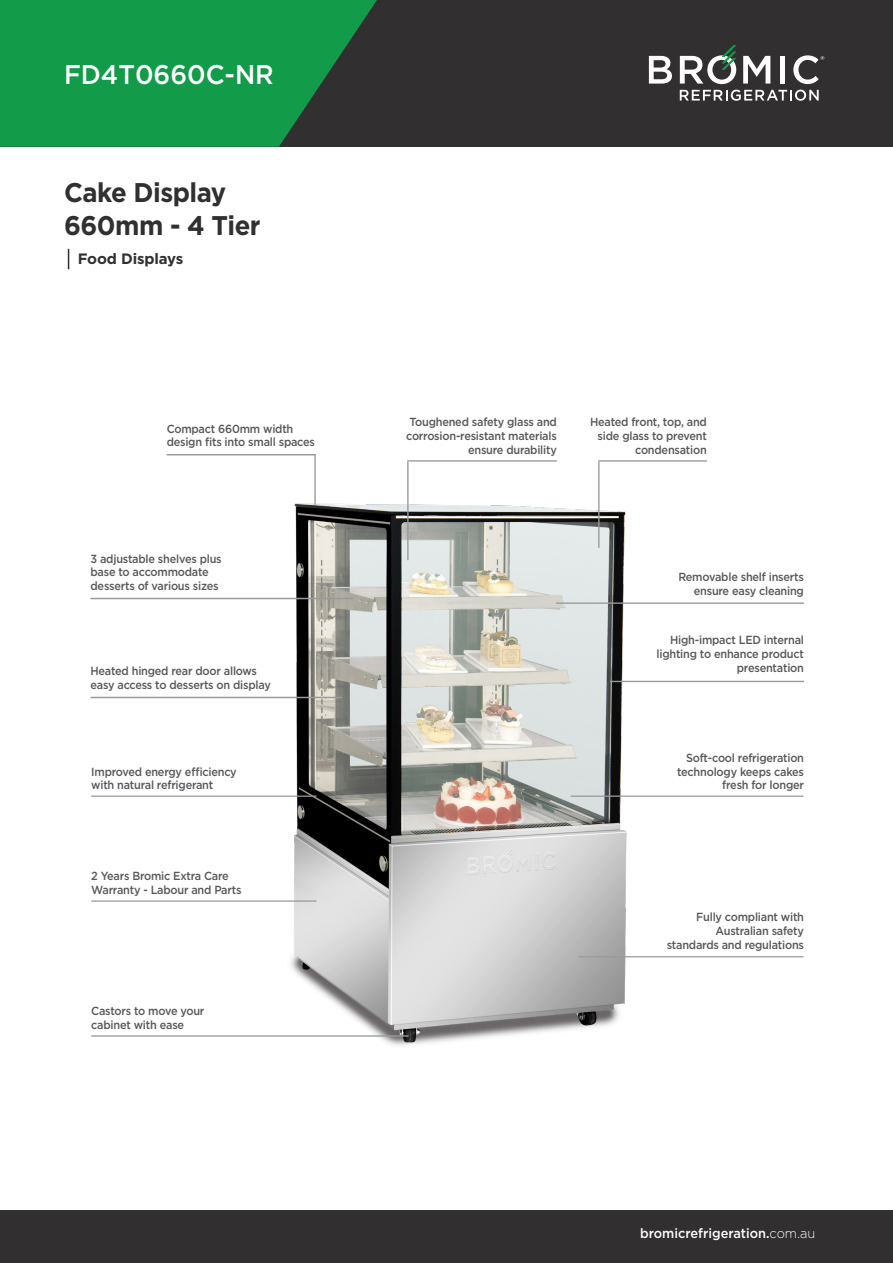
<style>
.page{position:relative;width:893px;height:1263px;background:#fff}
.page>*{position:absolute;margin:0;border:0;box-sizing:border-box;transform-origin:0 0}
.t1{font:700 27px "Gotham";letter-spacing:-.02em;color:#312f30;scale:.95 1}
.t2{font:500 27px "Gotham";color:#fff;scale:.95 1}
.t3{font:700 15px "Gotham";letter-spacing:-.01em;color:#312f30}
.t4{font:500 13.5px "Gotham";color:#fff;scale:.95 1}
.t5{font:500 11.7px/13.8px "Gotham";letter-spacing:-.02em;color:#57585a;scale:.93 1}
.s1{font-weight:300}
</style>
<div class="page">
<div style="left:0;top:0;width:893px;height:147px;background:#312f30"></div>
<svg style="left:0;top:0;width:377px;height:147px;background:#158e46"></svg>
<div style="left:0;top:1211px;width:893px;height:52px;background:#312f30"></div>
<img style="left:284px;top:489px;width:347px;height:557px">
<hr style="left:314px;top:454px;width:2px;height:51px;background:#989a9d">
<hr style="left:167px;top:454px;width:149px;height:1px;background:#989a9d">
<hr style="left:598px;top:460px;width:109px;height:2px;background:#989a9d">
<hr style="left:407px;top:460px;width:150px;height:2px;background:#989a9d">
<hr style="left:598px;top:462px;width:1px;height:86px;background:#989a9d">
<hr style="left:407px;top:462px;width:2px;height:98px;background:#989a9d">
<hr style="left:91px;top:1035px;width:318px;height:2px;background:#989a9d">
<hr style="left:610px;top:681px;width:194px;height:1px;background:#989a9d">
<hr style="left:556px;top:602px;width:248px;height:2px;background:#989a9d">
<hr style="left:578px;top:956px;width:225px;height:1px;background:#989a9d">
<hr style="left:571px;top:795px;width:232px;height:2px;background:#989a9d">
<hr style="left:91px;top:900px;width:225px;height:2px;background:#989a9d">
<hr style="left:91px;top:795px;width:225px;height:2px;background:#989a9d">
<svg style="left:649px;top:56px;width:23px;height:28px"></svg>
<svg style="left:743px;top:56px;width:27px;height:28px"></svg>
<div style="left:780px;top:56px;width:5px;height:28px;background:#fff"></div>
<svg style="left:793px;top:55px;width:31px;height:29px"></svg>
<svg style="left:680px;top:45px;width:56px;height:39px"></svg>
<svg style="left:680px;top:90px;width:139px;height:11px"></svg>
<svg style="left:68px;top:249px;width:1px;height:20px"></svg>
<hr style="left:91px;top:598px;width:263px;height:1px;background:#989a9d">
<hr style="left:91px;top:697px;width:251px;height:1px;background:#989a9d">
<p class="t2" style="left:64px;top:57px;width:222px">FD4T0660C-NR</p>
<p class="t1" style="left:64px;top:175px;width:172px">Cake Display</p>
<p class="t1" style="left:64px;top:208px;width:208px">660mm - 4 Tier</p>
<p class="t3" style="left:78px;top:249px;width:107px">Food Displays</p>
<p class="t5" style="left:167px;top:421px;width:161px">Compact 660mm width design fits into small spaces</p>
<p class="t5" style="left:91px;top:551px;width:143px">3 adjustable shelves plus base to accommodate desserts of various sizes</p>
<p class="t5" style="left:91px;top:664px;width:196px">Heated hinged rear door allows easy access to desserts on display</p>
<p class="t5" style="left:91px;top:764px;width:158px">Improved energy efficiency with natural refrigerant</p>
<p class="t5" style="left:91px;top:869px;width:163px">2 Years Bromic Extra Care<br>Warranty - Labour and Parts</p>
<p class="t5" style="left:91px;top:1003px;width:123px">Castors to move your cabinet with ease</p>
<p class="t5" style="left:406px;top:415px;width:164px;text-align:right">Toughened safety glass and corrosion-resistant materials ensure durability</p>
<p class="t5" style="left:590px;top:415px;width:127px;text-align:right">Heated front, top, and side glass to prevent condensation</p>
<p class="t5" style="left:678px;top:570px;width:137px;text-align:right">Removable shelf inserts ensure easy cleaning</p>
<p class="t5" style="left:656px;top:633px;width:160px;text-align:right">High-impact LED internal lighting to enhance product presentation</p>
<p class="t5" style="left:677px;top:750px;width:138px;text-align:right">Soft-cool refrigeration technology keeps cakes fresh for longer</p>
<p class="t5" style="left:667px;top:910px;width:149px;text-align:right">Fully compliant with<br>Australian safety standards and regulations</p>
<p class="t4" style="left:640px;top:1224px;width:186px">bromicrefrigeration.<span class="s1">com.au</span></p>
</div>
